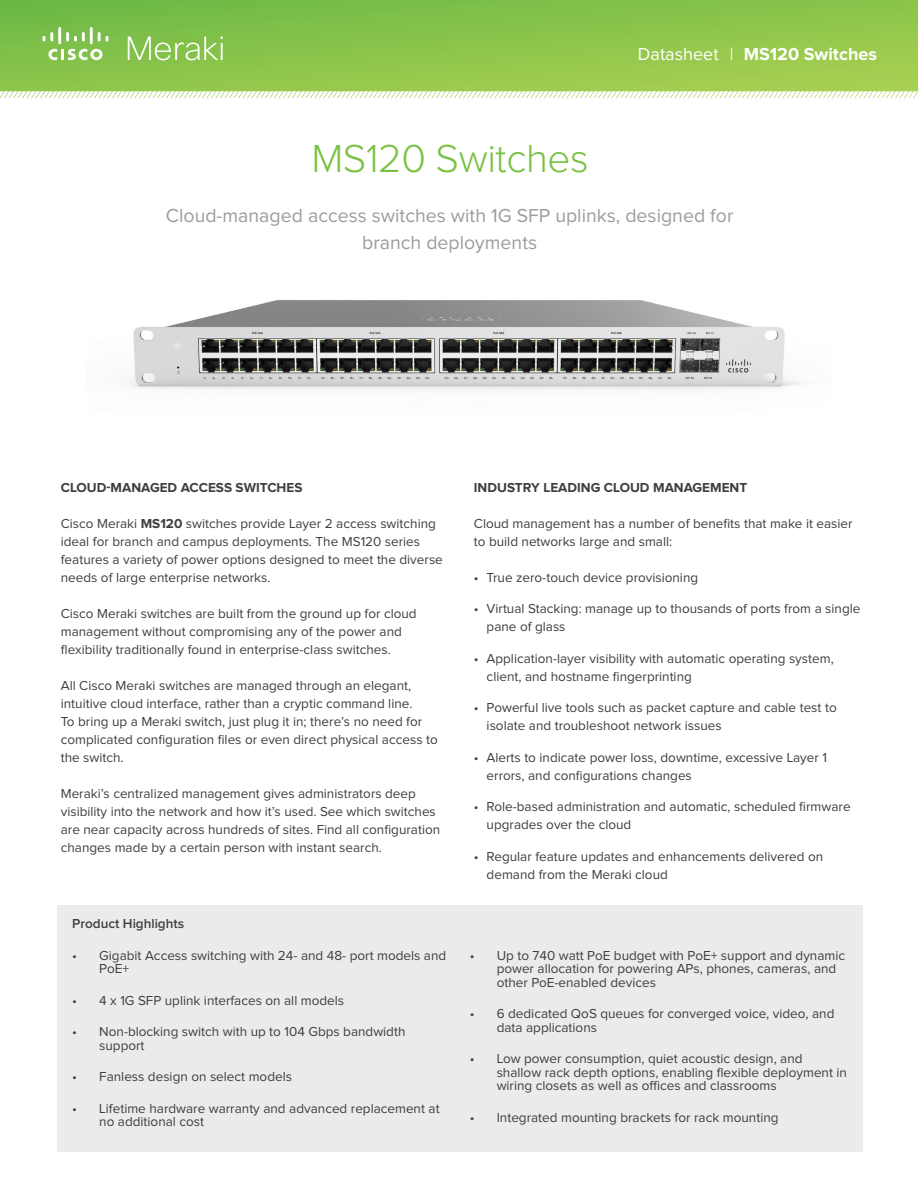
<style>
.page{position:relative;width:918px;height:1188px;background:#fff}
.page>*{position:absolute;margin:0;border:0;box-sizing:border-box;transform-origin:0 0}
.t1{font:300 40.5px "Proxima Nova";letter-spacing:-.01em;color:#79c142}
.t2{font:19.5px/27px "Proxima Nova";color:#9b9ca0;text-align:center}
.t3{font:700 18px "Proxima Nova";color:#fff}
.H2_Rule{font:13.5px/18px "Proxima Nova";color:#3e3e3f}
.t4{font:700 13.5px "Proxima Nova";color:#3e3e3f}
.t5{font:600 13.5px "Proxima Nova";color:#3e3e3f}
.s1{font-weight:400}
.s2{font-weight:700}
</style>
<div class="page">
<svg style="left:0;top:0;width:918px;height:98px;background:#92c856"></svg>
<svg style="left:48px;top:49px;width:55px;height:11px"></svg>
<svg style="left:43px;top:32px;width:10px;height:10px"></svg>
<hr style="left:58px;top:27px;width:3px;height:17px;background:#fff">
<svg style="left:66px;top:32px;width:19px;height:10px"></svg>
<hr style="left:90px;top:27px;width:3px;height:17px;background:#fff">
<svg style="left:98px;top:32px;width:10px;height:10px"></svg>
<svg style="left:128px;top:37px;width:95px;height:23px;background:#9fcf73"></svg>
<div style="left:58px;top:906px;width:805px;height:246px;background:#ebebec"></div>
<img style="left:131px;top:300px;width:672px;height:89px">
<h1 class="t1" style="left:311px;top:136px;width:279px">MS120 Switches</h1>
<h3 class="t3" style="left:638px;top:44px;width:241px"><span class="s1">Datasheet |</span> MS120 Switches</h3>
<p class="t2" style="left:166px;top:202px;width:569px">Cloud-managed access switches with 1G SFP uplinks, designed for branch deployments</p>
<p class="t4" style="left:61px;top:479px;width:243px">CLOUD-MANAGED ACCESS SWITCHES</p>
<p class="H2_Rule" style="left:61px;top:514px;width:384px">Cisco Meraki <span class="s2">MS120</span> switches provide Layer 2 access switching ideal for branch and campus deployments. The MS120 series features a variety of power options designed to meet the diverse needs of large enterprise networks.</p>
<p class="H2_Rule" style="left:61px;top:604px;width:357px">Cisco Meraki switches are built from the ground up for cloud management without compromising any of the power and flexibility traditionally found in enterprise-class switches.</p>
<p class="H2_Rule" style="left:61px;top:676px;width:379px">All Cisco Meraki switches are managed through an elegant, intuitive cloud interface, rather than a cryptic command line.<br>To bring up a Meraki switch, just plug it in; there’s no need for complicated configuration files or even direct physical access to the switch.</p>
<p class="H2_Rule" style="left:61px;top:784px;width:381px">Meraki’s centralized management gives administrators deep visibility into the network and how it’s used. See which switches are near capacity across hundreds of sites. Find all configuration changes made by a certain person with instant search.</p>
<p class="t5" style="left:72px;top:916px;width:113px">Product Highlights</p>
<p class="H2_Rule" style="left:99px;top:949px;width:349px;line-height:13.5px;text-indent:-27px">• Gigabit Access switching with 24- and 48- port models and<br>PoE+</p>
<p class="H2_Rule" style="left:72px;top:991px;width:273px">• 4 x 1G SFP uplink interfaces on all models</p>
<p class="H2_Rule" style="left:99px;top:1025px;width:308px;line-height:13.5px;text-indent:-27px">• Non-blocking switch with up to 104 Gbps bandwidth support</p>
<p class="H2_Rule" style="left:72px;top:1068px;width:221px">• Fanless design on select models</p>
<p class="H2_Rule" style="left:99px;top:1102px;width:342px;line-height:13.5px;text-indent:-27px">• Lifetime hardware warranty and advanced replacement at no additional cost</p>
<p class="t4" style="left:474px;top:479px;width:275px">INDUSTRY LEADING CLOUD MANAGEMENT</p>
<p class="H2_Rule" style="left:474px;top:514px;width:380px">Cloud management has a number of benefits that make it easier to build networks large and small:</p>
<p class="H2_Rule" style="left:474px;top:568px;width:226px">• True zero-touch device provisioning</p>
<p class="H2_Rule" style="left:487px;top:600px;width:375px;text-indent:-13px">• Virtual Stacking: manage up to thousands of ports from a single pane of glass</p>
<p class="H2_Rule" style="left:487px;top:649px;width:349px;text-indent:-13px">• Application-layer visibility with automatic operating system, client, and hostname fingerprinting</p>
<p class="H2_Rule" style="left:487px;top:699px;width:352px;text-indent:-13px">• Powerful live tools such as packet capture and cable test to isolate and troubleshoot network issues</p>
<p class="H2_Rule" style="left:487px;top:748px;width:342px;text-indent:-13px">• Alerts to indicate power loss, downtime, excessive Layer 1 errors, and configurations changes</p>
<p class="H2_Rule" style="left:487px;top:798px;width:365px;text-indent:-13px">• Role-based administration and automatic, scheduled firmware upgrades over the cloud</p>
<p class="H2_Rule" style="left:487px;top:847px;width:338px;text-indent:-13px">• Regular feature updates and enhancements delivered on demand from the Meraki cloud</p>
<p class="H2_Rule" style="left:497px;top:949px;width:350px;line-height:13.5px;text-indent:-27px">• Up to 740 watt PoE budget with PoE+ support and dynamic power allocation for powering APs, phones, cameras, and other PoE-enabled devices</p>
<p class="H2_Rule" style="left:497px;top:1007px;width:339px;line-height:13.5px;text-indent:-27px">• 6 dedicated QoS queues for converged voice, video, and data applications</p>
<p class="H2_Rule" style="left:497px;top:1052px;width:352px;line-height:13.5px;text-indent:-27px">• Low power consumption, quiet acoustic design, and shallow rack depth options, enabling flexible deployment in wiring closets as well as offices and classrooms</p>
<p class="H2_Rule" style="left:470px;top:1108px;width:310px">• Integrated mounting brackets for rack mounting</p>
</div>
